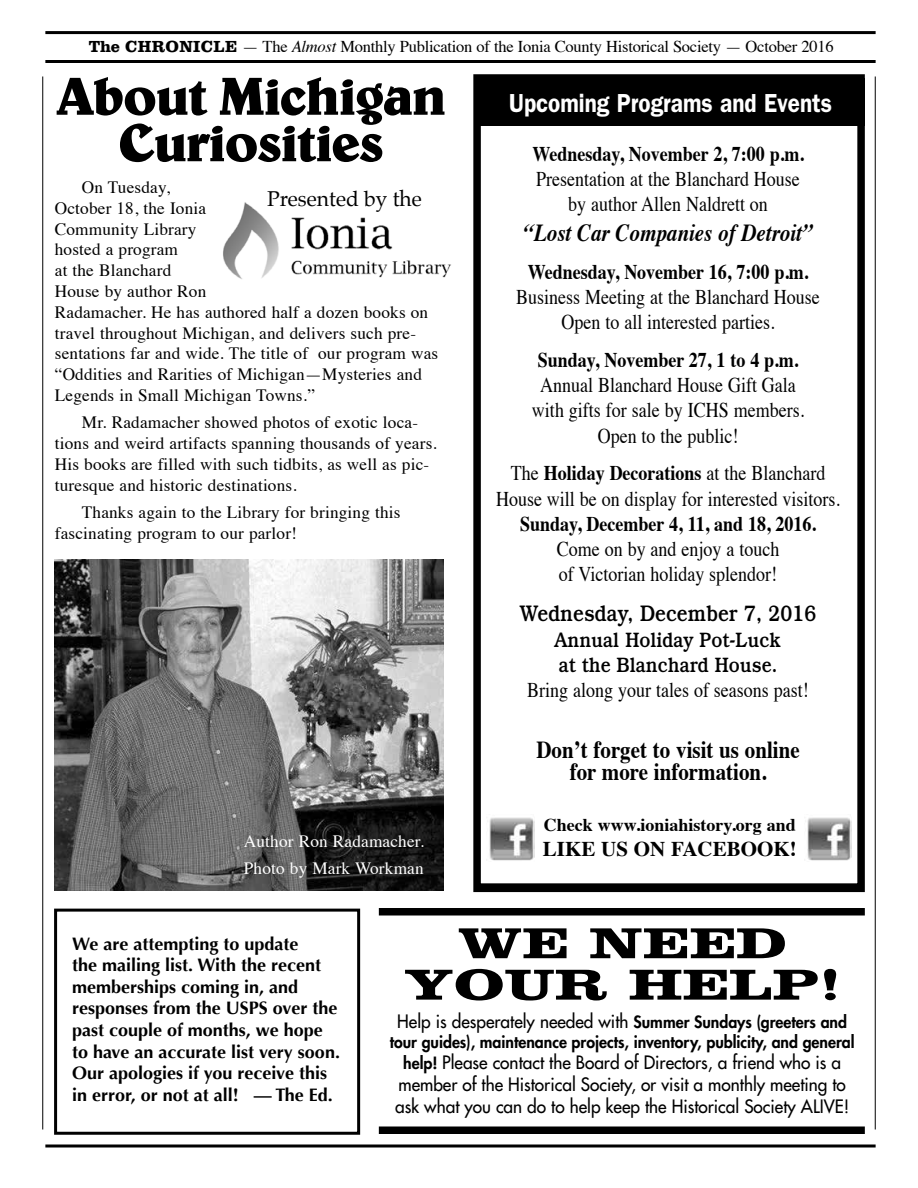
<style>
.page{position:relative;width:918px;height:1188px;background:#fff}
.page>*{position:absolute;margin:0;border:0;box-sizing:border-box;transform-origin:0 0}
.t1{font:700 54px/46.5px "Belwe";letter-spacing:-.03em;color:#000;text-align:center}
.t2{font:700 45px/41.4px "Clarendon";color:#000;text-align:center;scale:1.44 1}
.t3{font:600 26.25px "Franklin Gothic";color:#fff;scale:.86 1}
.t4{font:700 24.45px/22.6px "Times";color:#000;text-align:center;scale:.86 1}
.t5{font:italic 700 24.45px "Times";color:#000;scale:.86 1}
.t6{font:500 22.65px "Bookman";color:#000;scale:.86 1}
.t7{font:21px/25.2px "Times";color:#000;text-align:center;scale:.86 1}
.t8{font:700 21px "Times";color:#000;scale:.86 1}
.t9{font:500 21px/25.2px "Bookman";color:#000;scale:.86 1}
.t10{font:700 21px "Times";color:#000}
.t11{font:21px "Palatino";color:#000}
.t12{font:700 18px/21.6px "Optima";color:#000}
.t13{font:18px/21.6px "Futura";color:#000;text-align:center;scale:.96 1}
.t14{font:700 18px "Times";color:#000}
.t15{font:17.25px/20.9px "Times";letter-spacing:.01em;color:#000}
.t16{font:17.25px/27.6px "Times";letter-spacing:.01em;color:#fff}
.t17{font:16.5px "Times";letter-spacing:-.015em;color:#000}
.t18{font:800 16.5px "Futura";color:#000;scale:.96 1}
.s1{font-family:"Clarendon BT";font-weight:700}
.s2{font-style:italic}
.s3{font-weight:700}
.s4{font-weight:800;font-size:16.5px}
</style>
<div class="page">
<hr style="left:42px;top:76px;width:1px;height:1054px;background:#000">
<hr style="left:875px;top:76px;width:1px;height:1054px;background:#000">
<hr style="left:45px;top:31px;width:831px;height:3px;background:#000">
<svg style="left:45px;top:1144px;width:831px;height:4px;background:#3f3f3f"></svg>
<hr style="left:45px;top:60px;width:831px;height:3px;background:#000">
<div style="left:473px;top:75px;width:392px;height:817px;border:8px solid #000"></div>
<div style="left:476px;top:78px;width:389px;height:48px;background:#000"></div>
<img style="left:489px;top:817px;width:45px;height:44px">
<img style="left:807px;top:817px;width:44px;height:44px">
<img style="left:55px;top:559px;width:389px;height:332px">
<img style="left:223px;top:202px;width:228px;height:77px">
<div style="left:379px;top:908px;width:486px;height:8px;background:#000"></div>
<div style="left:379px;top:1126px;width:486px;height:8px;background:#000"></div>
<div style="left:54px;top:909px;width:306px;height:226px;border:3px solid #000"></div>
<p class="t17" style="left:89px;top:31px;width:746px"><span class="s1">The CHRONICLE</span> — The <span class="s2">Almost</span> Monthly Publication of the Ionia County Historical Society — October 2016</p>
<h1 class="t1" style="left:56px;top:73px;width:392px">About Michigan<br>Curiosities</h1>
<p class="t15" style="left:55px;top:175px;width:385px;text-indent:27px">On Tuesday,<br>October 18, the Ionia<br>Community Library<br>hosted a program<br>at the Blanchard<br>House by author Ron<br>Radamacher. He has authored half a dozen books on travel throughout Michigan, and delivers such pre&shy;sentations far and wide. The title of our program was “Oddities and Rarities of Michigan—Mysteries and<br>Legends in Small Michigan Towns.”</p>
<p class="t15" style="left:55px;top:411px;width:384px;text-indent:27px">Mr. Radamacher showed photos of exotic loca&shy;tions and weird artifacts spanning thousands of years.<br>His books are filled with such tidbits, as well as pic&shy;turesque and historic destinations.</p>
<p class="t15" style="left:55px;top:501px;width:347px;text-indent:27px">Thanks again to the Library for bringing this fascinating program to our parlor!</p>
<p class="t11" style="left:267px;top:182px;width:156px">Presented by the</p>
<p class="t16" style="left:244px;top:826px;width:182px">Author Ron Radamacher.<br>Photo by Mark Workman</p>
<h3 class="t3" style="left:509px;top:88px;width:377px">Upcoming Programs and Events</h3>
<p class="t8" style="left:532px;top:134px;width:317px">Wednesday, November 2, 7:00 p.m.</p>
<p class="t7" style="left:536px;top:165px;width:308px">Presentation at the Blanchard House by author Allen Naldrett on</p>
<h3 class="t5" style="left:524px;top:210px;width:338px">“Lost Car Companies of Detroit”</h3>
<p class="t8" style="left:528px;top:251px;width:328px">Wednesday, November 16, 7:00 p.m.</p>
<p class="t7" style="left:516px;top:282px;width:355px">Business Meeting at the Blanchard House<br>Open to all interested parties.</p>
<p class="t8" style="left:538px;top:340px;width:304px">Sunday, November 27, 1 to 4 p.m.</p>
<p class="t7" style="left:532px;top:371px;width:318px">Annual Blanchard House Gift Gala with gifts for sale by ICHS members.<br>Open to the public!</p>
<p class="t7" style="left:496px;top:459px;width:402px">The <span class="s3">Holiday Decorations</span> at the Blanchard<br>House will be on display for interested visitors.</p>
<p class="t8" style="left:520px;top:504px;width:346px">Sunday, December 4, 11, and 18, 2016.</p>
<p class="t7" style="left:557px;top:535px;width:260px;text-align:left">Come on by and enjoy a touch of Victorian holiday splendor!</p>
<h3 class="t6" style="left:520px;top:600px;width:346px">Wednesday, December 7, 2016</h3>
<p class="t9" style="left:555px;top:627px;width:265px">Annual Holiday Pot-Luck at the Blanchard House.</p>
<p class="t7" style="left:527px;top:676px;width:329px">Bring along your tales of seasons past!</p>
<h3 class="t4" style="left:536px;top:735px;width:308px">Don’t forget to visit us online for more information.</h3>
<p class="t14" style="left:544px;top:807px;width:253px">Check www.ioniahistory.org and</p>
<p class="t10" style="left:543px;top:829px;width:255px">LIKE US ON FACEBOOK!</p>
<p class="t12" style="left:72px;top:933px;width:269px">We are attempting to update<br>the mailing list. With the recent memberships coming in, and responses from the USPS over the past couple of months, we hope to have an accurate list very soon.<br>Our apologies if you receive this in error, or not at all! — The Ed.</p>
<h2 class="t2" style="left:404px;top:922px;width:305px">WE NEED<br>YOUR HELP!</h2>
<p class="t13" style="left:397px;top:1010px;width:470px">Help is desperately needed with <span class="s4">Summer Sundays (greeters and</span></p>
<p class="t18" style="left:390px;top:1031px;width:486px">tour guides), maintenance projects, inventory, publicity, and general</p>
<p class="t13" style="left:395px;top:1052px;width:475px"><span class="s4">help!</span> Please contact the Board of Directors, a friend who is a member of the Historical Society, or visit a monthly meeting to ask what you can do to help keep the Historical Society ALIVE!</p>
</div>
